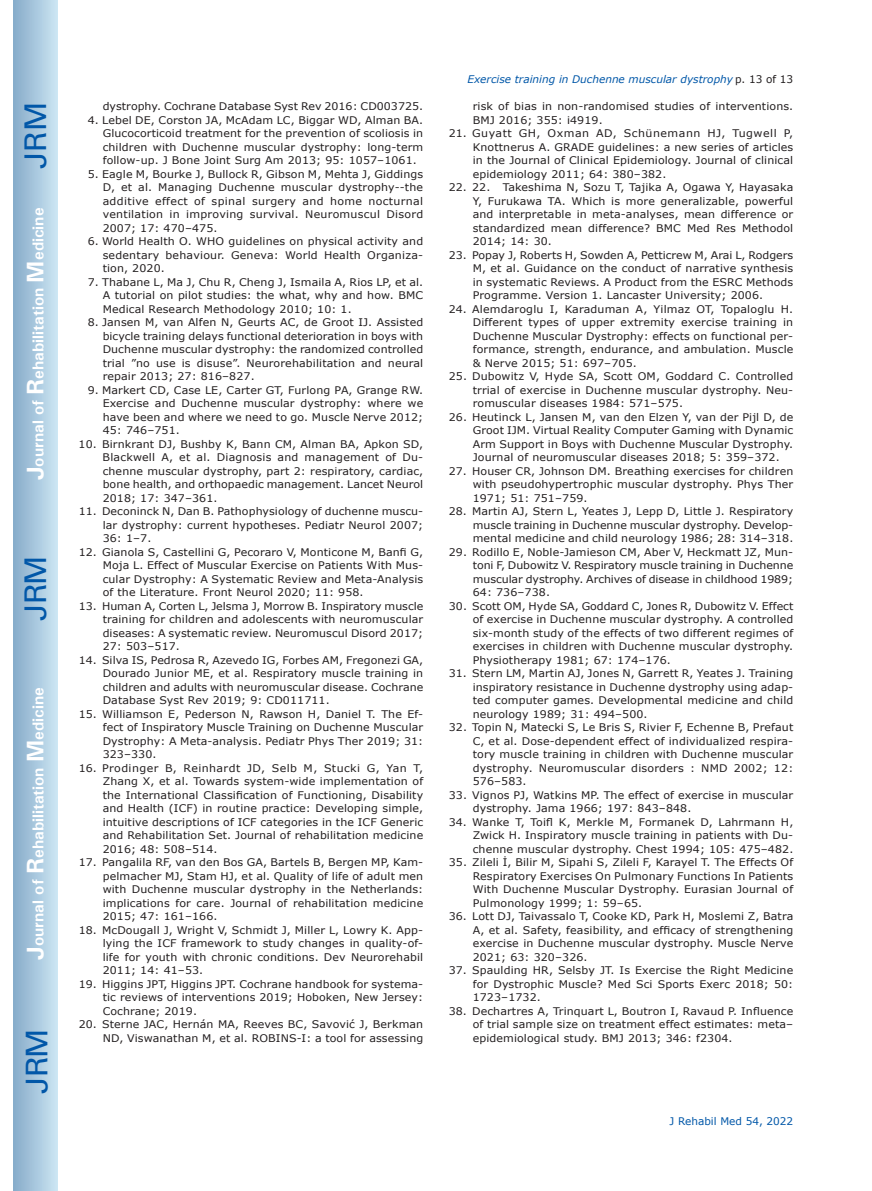
<style>
.page{position:relative;width:872px;height:1191px;background:#fff}
.page>*{position:absolute;margin:0;border:0;box-sizing:border-box;transform-origin:0 0}
.t1{font:30px "Univers";letter-spacing:-.03em;color:#0157a8}
.t2{font:700 15.75px "Univers";color:#fff}
.t3{font:10.5px/13.5px "Verdana";letter-spacing:.01em;color:#231f20;text-align:justify;scale:1.05 1}
.t4{font:italic 10.5px "Verdana";color:#0157a8}
.t5{font:10.5px "Verdana";color:#0157a8}
.s1{font-size:24px}
.s2{font-style:normal;color:#231f20}
</style>
<div class="page">
<div style="left:14px;top:0;width:43px;height:1191px;background:linear-gradient(to right,#88acca,#cbe5f2)"></div>
<h1 class="t1" style="left:18px;top:169px;width:68px;rotate:-90deg">JRM</h1>
<h2 class="t2" style="left:28px;top:480px;width:274px;rotate:-90deg"><span class="s1">J</span>ournal of <span class="s1">R</span>ehabilitation <span class="s1">M</span>edicine</h2>
<h1 class="t1" style="left:18px;top:620px;width:67px;rotate:-90deg">JRM</h1>
<h2 class="t2" style="left:28px;top:959px;width:274px;rotate:-90deg"><span class="s1">J</span>ournal of <span class="s1">R</span>ehabilitation <span class="s1">M</span>edicine</h2>
<h1 class="t1" style="left:19px;top:1093px;width:67px;rotate:-90deg">JRM</h1>
<p class="t3" style="left:103px;top:100px;width:307px">dystrophy. Cochrane Database Syst Rev 2016: CD003725.</p>
<p class="t3" style="left:103px;top:113px;width:307px;text-indent:-15px">4. Lebel DE, Corston JA, McAdam LC, Biggar WD, Alman BA.<br>Glucocorticoid treatment for the prevention of scoliosis in children with Duchenne muscular dystrophy: long-term follow-up. J Bone Joint Surg Am 2013; 95: 1057–1061.</p>
<p class="t3" style="left:103px;top:167px;width:307px;text-indent:-15px">5. Eagle M, Bourke J, Bullock R, Gibson M, Mehta J, Giddings D, et al. Managing Duchenne muscular dystrophy--the additive effect of spinal surgery and home nocturnal ventilation in improving survival. Neuromuscul Disord 2007; 17: 470–475.</p>
<p class="t3" style="left:103px;top:235px;width:307px;text-indent:-15px">6. World Health O. WHO guidelines on physical activity and sedentary behaviour. Geneva: World Health Organiza&shy;tion, 2020.</p>
<p class="t3" style="left:103px;top:275px;width:307px;text-indent:-15px">7. Thabane L, Ma J, Chu R, Cheng J, Ismaila A, Rios LP, et al.<br>A tutorial on pilot studies: the what, why and how. BMC Medical Research Methodology 2010; 10: 1.</p>
<p class="t3" style="left:103px;top:316px;width:307px;text-indent:-15px">8. Jansen M, van Alfen N, Geurts AC, de Groot IJ. Assisted bicycle training delays functional deterioration in boys with Duchenne muscular dystrophy: the randomized controlled trial ”no use is disuse”. Neurorehabilitation and neural repair 2013; 27: 816–827.</p>
<p class="t3" style="left:103px;top:383px;width:307px;text-indent:-15px">9. Markert CD, Case LE, Carter GT, Furlong PA, Grange RW.<br>Exercise and Duchenne muscular dystrophy: where we have been and where we need to go. Muscle Nerve 2012; 45: 746–751.</p>
<p class="t3" style="left:103px;top:437px;width:307px;text-indent:-24px">10. Birnkrant DJ, Bushby K, Bann CM, Alman BA, Apkon SD, Blackwell A, et al. Diagnosis and management of Du&shy;chenne muscular dystrophy, part 2: respiratory, cardiac, bone health, and orthopaedic management. Lancet Neurol 2018; 17: 347–361.</p>
<p class="t3" style="left:103px;top:505px;width:307px;text-indent:-24px">11. Deconinck N, Dan B. Pathophysiology of duchenne muscu&shy;lar dystrophy: current hypotheses. Pediatr Neurol 2007; 36: 1–7.</p>
<p class="t3" style="left:103px;top:545px;width:307px;text-indent:-24px">12. Gianola S, Castellini G, Pecoraro V, Monticone M, Banfi G, Moja L. Effect of Muscular Exercise on Patients With Mus&shy;cular Dystrophy: A Systematic Review and Meta-Analysis of the Literature. Front Neurol 2020; 11: 958.</p>
<p class="t3" style="left:103px;top:599px;width:307px;text-indent:-24px">13. Human A, Corten L, Jelsma J, Morrow B. Inspiratory muscle training for children and adolescents with neuromuscular diseases: A systematic review. Neuromuscul Disord 2017; 27: 503–517.</p>
<p class="t3" style="left:103px;top:653px;width:307px;text-indent:-24px">14. Silva IS, Pedrosa R, Azevedo IG, Forbes AM, Fregonezi GA, Dourado Junior ME, et al. Respiratory muscle training in children and adults with neuromuscular disease. Cochrane Database Syst Rev 2019; 9: CD011711.</p>
<p class="t3" style="left:103px;top:707px;width:307px;text-indent:-24px">15. Williamson E, Pederson N, Rawson H, Daniel T. The Ef&shy;fect of Inspiratory Muscle Training on Duchenne Muscular Dystrophy: A Meta-analysis. Pediatr Phys Ther 2019; 31:<br>323–330.</p>
<p class="t3" style="left:103px;top:761px;width:307px;text-indent:-24px">16. Prodinger B, Reinhardt JD, Selb M, Stucki G, Yan T, Zhang X, et al. Towards system-wide implementation of the International Classification of Functioning, Disability and Health (ICF) in routine practice: Developing simple, intuitive descriptions of ICF categories in the ICF Generic and Rehabilitation Set. Journal of rehabilitation medicine 2016; 48: 508–514.</p>
<p class="t3" style="left:103px;top:856px;width:307px;text-indent:-24px">17. Pangalila RF, van den Bos GA, Bartels B, Bergen MP, Kam&shy;pelmacher MJ, Stam HJ, et al. Quality of life of adult men with Duchenne muscular dystrophy in the Netherlands: implications for care. Journal of rehabilitation medicine 2015; 47: 161–166.</p>
<p class="t3" style="left:103px;top:923px;width:307px;text-indent:-24px">18. McDougall J, Wright V, Schmidt J, Miller L, Lowry K. App&shy;lying the ICF framework to study changes in quality-of&shy;life for youth with chronic conditions. Dev Neurorehabil 2011; 14: 41–53.</p>
<p class="t3" style="left:103px;top:977px;width:307px;text-indent:-24px">19. Higgins JPT, Higgins JPT. Cochrane handbook for systema&shy;tic reviews of interventions 2019; Hoboken, New Jersey:<br>Cochrane; 2019.</p>
<p class="t3" style="left:79px;top:1018px;width:330px;text-align:right">20. Sterne JAC, Hernán MA, Reeves BC, Savović J, Berkman<br>ND, Viswanathan M, et al. ROBINS-I: a tool for assessing</p>
<p class="t4" style="left:467px;top:72px;width:327px">Exercise training in Duchenne muscular dystrophy <span class="s2">p. 13 of 13</span></p>
<p class="t3" style="left:473px;top:100px;width:307px">risk of bias in non-randomised studies of interventions.<br>BMJ 2016; 355: i4919.</p>
<p class="t3" style="left:473px;top:127px;width:307px;text-indent:-24px">21. Guyatt GH, Oxman AD, Schünemann HJ, Tugwell P, Knottnerus A. GRADE guidelines: a new series of articles in the Journal of Clinical Epidemiology. Journal of clinical epidemiology 2011; 64: 380–382.</p>
<p class="t3" style="left:473px;top:181px;width:307px;text-indent:-24px">22. 22. Takeshima N, Sozu T, Tajika A, Ogawa Y, Hayasaka Y, Furukawa TA. Which is more generalizable, powerful and interpretable in meta-analyses, mean difference or standardized mean difference? BMC Med Res Methodol 2014; 14: 30.</p>
<p class="t3" style="left:473px;top:248px;width:307px;text-indent:-24px">23. Popay J, Roberts H, Sowden A, Petticrew M, Arai L, Rodgers M, et al. Guidance on the conduct of narrative synthesis in systematic Reviews. A Product from the ESRC Methods Programme. Version 1. Lancaster University; 2006.</p>
<p class="t3" style="left:473px;top:302px;width:307px;text-indent:-24px">24. Alemdaroglu I, Karaduman A, Yilmaz OT, Topaloglu H.<br>Different types of upper extremity exercise training in Duchenne Muscular Dystrophy: effects on functional per&shy;formance, strength, endurance, and ambulation. Muscle &amp; Nerve 2015; 51: 697–705.</p>
<p class="t3" style="left:473px;top:370px;width:307px;text-indent:-24px">25. Dubowitz V, Hyde SA, Scott OM, Goddard C. Controlled trrial of exercise in Duchenne muscular dystrophy. Neu&shy;romuscular diseases 1984: 571–575.</p>
<p class="t3" style="left:473px;top:410px;width:307px;text-indent:-24px">26. Heutinck L, Jansen M, van den Elzen Y, van der Pijl D, de Groot IJM. Virtual Reality Computer Gaming with Dynamic Arm Support in Boys with Duchenne Muscular Dystrophy.<br>Journal of neuromuscular diseases 2018; 5: 359–372.</p>
<p class="t3" style="left:473px;top:464px;width:307px;text-indent:-24px">27. Houser CR, Johnson DM. Breathing exercises for children with pseudohypertrophic muscular dystrophy. Phys Ther 1971; 51: 751–759.</p>
<p class="t3" style="left:473px;top:505px;width:307px;text-indent:-24px">28. Martin AJ, Stern L, Yeates J, Lepp D, Little J. Respiratory muscle training in Duchenne muscular dystrophy. Develop&shy;mental medicine and child neurology 1986; 28: 314–318.</p>
<p class="t3" style="left:473px;top:545px;width:307px;text-indent:-24px">29. Rodillo E, Noble-Jamieson CM, Aber V, Heckmatt JZ, Mun&shy;toni F, Dubowitz V. Respiratory muscle training in Duchenne muscular dystrophy. Archives of disease in childhood 1989; 64: 736–738.</p>
<p class="t3" style="left:473px;top:599px;width:307px;text-indent:-24px">30. Scott OM, Hyde SA, Goddard C, Jones R, Dubowitz V. Effect of exercise in Duchenne muscular dystrophy. A controlled six-month study of the effects of two different regimes of exercises in children with Duchenne muscular dystrophy.<br>Physiotherapy 1981; 67: 174–176.</p>
<p class="t3" style="left:473px;top:667px;width:307px;text-indent:-24px">31. Stern LM, Martin AJ, Jones N, Garrett R, Yeates J. Training inspiratory resistance in Duchenne dystrophy using adap&shy;ted computer games. Developmental medicine and child neurology 1989; 31: 494–500.</p>
<p class="t3" style="left:473px;top:721px;width:307px;text-indent:-24px">32. Topin N, Matecki S, Le Bris S, Rivier F, Echenne B, Prefaut C, et al. Dose-dependent effect of individualized respira&shy;tory muscle training in children with Duchenne muscular dystrophy. Neuromuscular disorders : NMD 2002; 12:<br>576–583.</p>
<p class="t3" style="left:473px;top:788px;width:307px;text-indent:-24px">33. Vignos PJ, Watkins MP. The effect of exercise in muscular dystrophy. Jama 1966; 197: 843–848.</p>
<p class="t3" style="left:473px;top:815px;width:307px;text-indent:-24px">34. Wanke T, Toifl K, Merkle M, Formanek D, Lahrmann H, Zwick H. Inspiratory muscle training in patients with Du&shy;chenne muscular dystrophy. Chest 1994; 105: 475–482.</p>
<p class="t3" style="left:473px;top:856px;width:307px;text-indent:-24px">35. Zileli İ, Bilir M, Sipahi S, Zileli F, Karayel T. The Effects Of Respiratory Exercises On Pulmonary Functions In Patients With Duchenne Muscular Dystrophy. Eurasian Journal of Pulmonology 1999; 1: 59–65.</p>
<p class="t3" style="left:473px;top:910px;width:307px;text-indent:-24px">36. Lott DJ, Taivassalo T, Cooke KD, Park H, Moslemi Z, Batra A, et al. Safety, feasibility, and efficacy of strengthening exercise in Duchenne muscular dystrophy. Muscle Nerve 2021; 63: 320–326.</p>
<p class="t3" style="left:473px;top:964px;width:307px;text-indent:-24px">37. Spaulding HR, Selsby JT. Is Exercise the Right Medicine for Dystrophic Muscle? Med Sci Sports Exerc 2018; 50:<br>1723–1732.</p>
<p class="t3" style="left:473px;top:1004px;width:307px;text-indent:-24px">38. Dechartres A, Trinquart L, Boutron I, Ravaud P. Influence of trial sample size on treatment effect estimates: meta– epidemiological study. BMJ 2013; 346: f2304.</p>
<p class="t5" style="left:669px;top:1114px;width:125px">J Rehabil Med 54, 2022</p>
</div>
